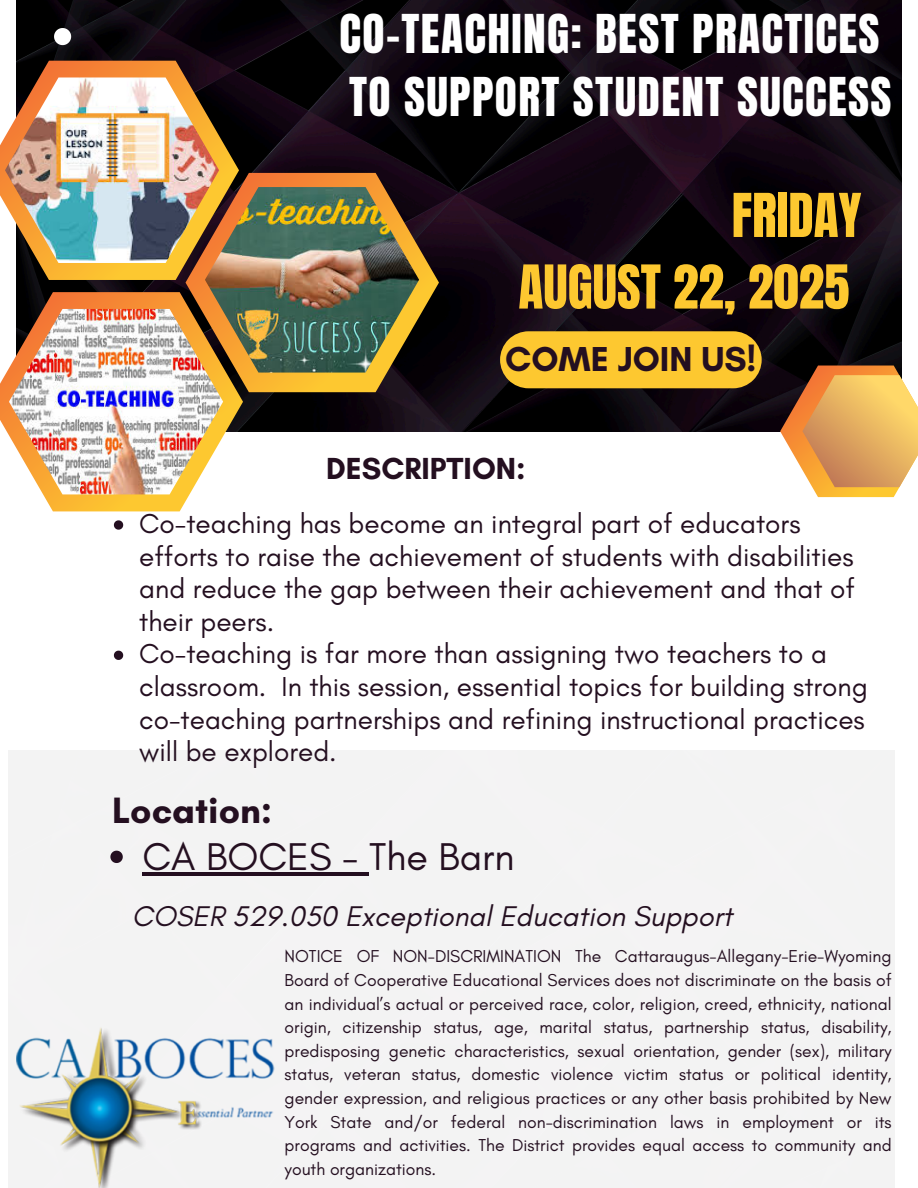
<style>
.page{position:relative;width:918px;height:1188px;background:#fff}
.page>*{position:absolute;margin:0;border:0;box-sizing:border-box;transform-origin:0 0}
.t1{font:51.45px/71.6px "Anton";color:#fdc830;text-align:right}
.t2{font:45.45px "Anton";letter-spacing:.03em;color:#fff}
.t3{font:39.45px "Glacial Indifference";color:#240f20}
.t4{font:700 37.35px "Glacial Indifference";color:#240f20}
.t5{font:700 35.25px "Glacial Indifference";color:#240f20}
.t6{font:700 31.05px "Glacial Indifference";color:#240f20}
.t7{font:italic 29.1px "Glacial Indifference";color:#240f20}
.t8{font:27.9px/32.5px "Glacial Indifference";color:#240f20}
.t9{font:17.55px/23.7px "Glacial Indifference";color:#240f20;text-align:justify}
</style>
<div class="page">
<img style="left:16px;top:0;width:886px;height:431px">
<svg style="left:186px;top:173px;width:253px;height:219px;background:#885a21"></svg>
<svg style="left:0;top:292px;width:243px;height:219px"></svg>
<svg style="left:0;top:61px;width:239px;height:219px;background:#a6763b"></svg>
<img style="left:205px;top:187px;width:214px;height:186px">
<img style="left:5px;top:77px;width:214px;height:186px">
<img style="left:9px;top:309px;width:214px;height:185px">
<svg style="left:780px;top:366px;width:138px;height:131px;background:#dca763"></svg>
<div style="left:500px;top:331px;width:262px;height:57px;background:#fdc830"></div>
<div style="left:9px;top:751px;width:885px;height:437px;background:#f3f3f3"></div>
<img style="left:16px;top:1027px;width:259px;height:161px">
<svg style="left:114px;top:520px;width:9px;height:10px"></svg>
<svg style="left:114px;top:651px;width:9px;height:9px"></svg>
<svg style="left:54px;top:28px;width:17px;height:17px"></svg>
<svg style="left:54px;top:91px;width:17px;height:17px"></svg>
<svg style="left:110px;top:851px;width:13px;height:12px"></svg>
<hr style="left:143px;top:872px;width:226px;height:3px;background:#240f20">
<h1 class="t2" style="left:340px;top:1px;width:541px">CO-TEACHING: BEST PRACTICES</h1>
<h5 class="t2" style="left:349px;top:64px;width:544px">TO SUPPORT STUDENT SUCCESS</h5>
<p class="t1" style="left:518px;top:180px;width:345px">FRIDAY<br>AUGUST 22, 2025</p>
<p class="t5" style="left:505px;top:338px;width:253px">COME JOIN US!</p>
<p class="t6" style="left:326px;top:449px;width:201px">DESCRIPTION:</p>
<p class="t8" style="left:139px;top:507px;width:717px">Co-teaching has become an integral part of educators efforts to raise the achievement of students with disabilities and reduce the gap between their achievement and that of their peers.</p>
<p class="t8" style="left:139px;top:637px;width:730px">Co-teaching is far more than assigning two teachers to a classroom. In this session, essential topics for building strong co-teaching partnerships and refining instructional practices will be explored.</p>
<p class="t4" style="left:112px;top:787px;width:162px">Location:</p>
<p class="t3" style="left:143px;top:832px;width:374px">CA BOCES - The Barn</p>
<h6 class="t7" style="left:132px;top:898px;width:602px">COSER 529.050 Exceptional Education Support</h6>
<p class="t9" style="left:285px;top:944px;width:609px">NOTICE OF NON-DISCRIMINATION The Cattaraugus-Allegany-Erie-Wyoming Board of Cooperative Educational Services does not discriminate on the basis of an individual’s actual or perceived race, color, religion, creed, ethnicity, national origin, citizenship status, age, marital status, partnership status, disability, predisposing genetic characteristics, sexual orientation, gender (sex), military status, veteran status, domestic violence victim status or political identity, gender expression, and religious practices or any other basis prohibited by New York State and/or federal non-discrimination laws in employment or its programs and activities. The District provides equal access to community and youth organizations.</p>
</div>
